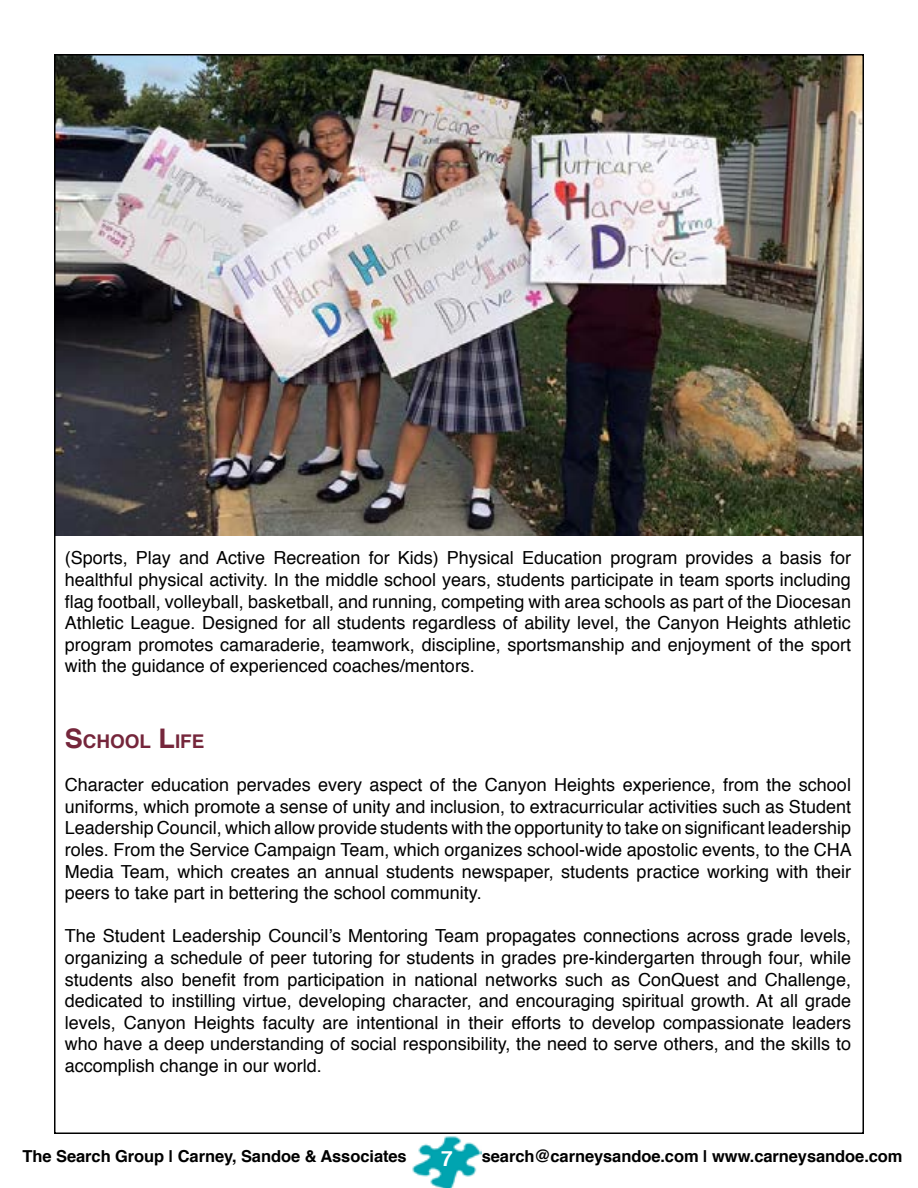
<style>
.page{position:relative;width:918px;height:1188px;background:#fff}
.page>*{position:absolute;margin:0;border:0;box-sizing:border-box;transform-origin:0 0}
.t1{font:700 21px "Helvetica";color:#fff}
.t2{font:700 18.9px "Helvetica";color:#75263b}
.t3{font:18px/21.6px "Helvetica";color:#000;text-align:justify}
.t4{font:700 16.5px "Helvetica";letter-spacing:-.005em;color:#000}
.s1{font-size:27px}
</style>
<div class="page">
<img style="left:413px;top:1136px;width:68px;height:52px">
<img style="left:57px;top:57px;width:804px;height:479px">
<p class="t3" style="left:65px;top:548px;width:788px">(Sports, Play and Active Recreation for Kids) Physical Education program provides a basis for healthful physical activity. In the middle school years, students participate in team sports including flag football, volleyball, basketball, and running, competing with area schools as part of the Diocesan Athletic League. Designed for all students regardless of ability level, the Canyon Heights athletic program promotes camaraderie, teamwork, discipline, sportsmanship and enjoyment of the sport with the guidance of experienced coaches/mentors.</p>
<p class="t2" style="left:65px;top:726px;width:141px"><span class="s1">S</span>CHOOL <span class="s1">L</span>IFE</p>
<p class="t3" style="left:65px;top:775px;width:789px">Character education pervades every aspect of the Canyon Heights experience, from the school uniforms, which promote a sense of unity and inclusion, to extracurricular activities such as Student Leadership Council, which allow provide students with the opportunity to take on significant leadership roles. From the Service Campaign Team, which organizes school-wide apostolic events, to the CHA Media Team, which creates an annual students newspaper, students practice working with their peers to take part in bettering the school community.</p>
<p class="t3" style="left:65px;top:926px;width:788px">The Student Leadership Council’s Mentoring Team propagates connections across grade levels, organizing a schedule of peer tutoring for students in grades pre-kindergarten through four, while students also benefit from participation in national networks such as ConQuest and Challenge, dedicated to instilling virtue, developing character, and encouraging spiritual growth. At all grade levels, Canyon Heights faculty are intentional in their efforts to develop compassionate leaders who have a deep understanding of social responsibility, the need to serve others, and the skills to accomplish change in our world.</p>
<p class="t4" style="left:23px;top:1143px;width:386px">The Search Group | Carney, Sandoe &amp; Associates</p>
<p class="t1" style="left:441px;top:1142px;width:13px">7</p>
<p class="t4" style="left:482px;top:1143px;width:422px">search@carneysandoe.com | www.carneysandoe.com</p>
</div>
